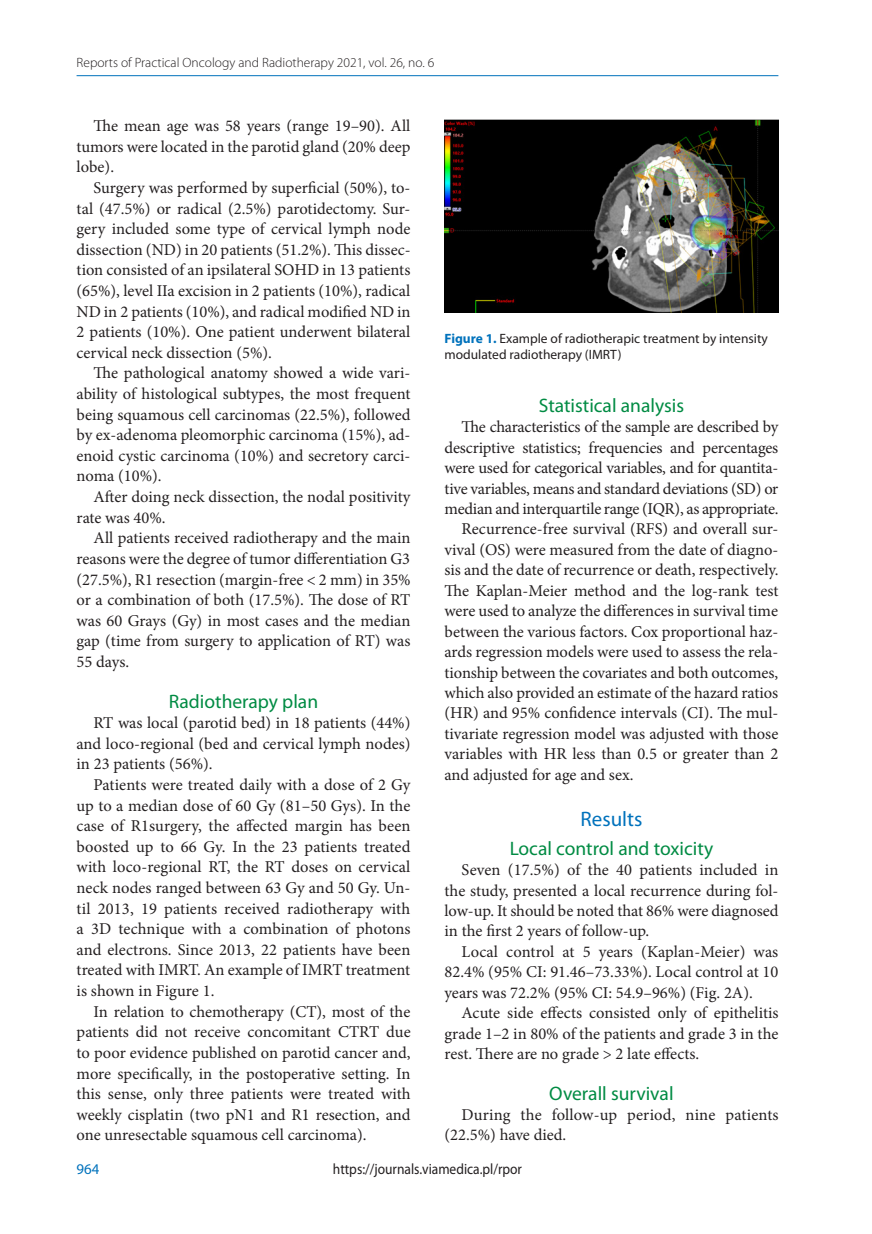
<style>
.page{position:relative;width:872px;height:1234px;background:#fff}
.page>*{position:absolute;margin:0;border:0;box-sizing:border-box;transform-origin:0 0}
.t1{font:21px "Myriad Pro";color:#0072bc}
.t2{font:19.5px "Myriad Pro";color:#008b43}
.t3{font:16.5px/20.5px "Minion Pro";letter-spacing:-.005em;color:#231f20;text-align:justify}
.t4{font:16.5px "Minion Pro";letter-spacing:-.025em;color:#231f20}
.t5{font:15px "Myriad Pro";color:#231f20;scale:.9 1}
.t6{font:14.85px "Myriad Pro";color:#0072bc}
.t7{font:13.5px/16.2px "Myriad Pro";color:#231f20}
.t8{font:300 13.5px "Myriad Pro";color:#231f20}
.s1{font-weight:700;color:#0072bc}
</style>
<div class="page">
<hr style="left:77px;top:75px;width:701px;height:1px;background:#0072bc">
<img style="left:444px;top:119px;width:334px;height:193px">
<p class="t8" style="left:77px;top:55px;width:359px">Reports of Practical Oncology and Radiotherapy 2021, vol. 26, no. 6</p>
<p class="t3" style="left:77px;top:116px;width:335px;text-indent:17px">The mean age was 58 years (range 19–90). All tumors were located in the parotid gland (20% deep lobe).</p>
<p class="t3" style="left:77px;top:177px;width:336px;text-indent:17px">Surgery was performed by superficial (50%), to&shy;tal (47.5%) or radical (2.5%) parotidectomy. Sur&shy;gery included some type of cervical lymph node dissection (ND) in 20 patients (51.2%). This dissec&shy;tion consisted of an ipsilateral SOHD in 13 patients (65%), level IIa excision in 2 patients (10%), radical ND in 2 patients (10%), and radical modified ND in 2 patients (10%). One patient underwent bilateral cervical neck dissection (5%).</p>
<p class="t3" style="left:77px;top:363px;width:335px;text-indent:17px">The pathological anatomy showed a wide vari&shy;ability of histological subtypes, the most frequent being squamous cell carcinomas (22.5%), followed by ex-adenoma pleomorphic carcinoma (15%), ad&shy;enoid cystic carcinoma (10%) and secretory carci&shy;noma (10%).</p>
<p class="t3" style="left:77px;top:486px;width:335px;text-indent:17px">After doing neck dissection, the nodal positivity rate was 40%.</p>
<p class="t3" style="left:77px;top:527px;width:336px;text-indent:17px">All patients received radiotherapy and the main reasons were the degree of tumor differentiation G3 (27.5%), R1 resection (margin-free &lt; 2 mm) in 35% or a combination of both (17.5%). The dose of RT was 60 Grays (Gy) in most cases and the median gap (time from surgery to application of RT) was 55 days.</p>
<p class="t2" style="left:169px;top:688px;width:151px">Radiotherapy plan</p>
<p class="t3" style="left:77px;top:712px;width:335px;text-indent:17px">RT was local (parotid bed) in 18 patients (44%) and loco-regional (bed and cervical lymph nodes) in 23 patients (56%).</p>
<p class="t3" style="left:77px;top:774px;width:335px;text-indent:17px">Patients were treated daily with a dose of 2 Gy up to a median dose of 60 Gy (81–50 Gys). In the case of R1surgery, the affected margin has been boosted up to 66 Gy. In the 23 patients treated with loco-regional RT, the RT doses on cervical neck nodes ranged between 63 Gy and 50 Gy. Un&shy;til 2013, 19 patients received radiotherapy with a 3D technique with a combination of photons and electrons. Since 2013, 22 patients have been treated with IMRT. An example of IMRT treatment is shown in Figure 1.</p>
<p class="t3" style="left:77px;top:1000px;width:335px;text-indent:17px">In relation to chemotherapy (CT), most of the patients did not receive concomitant CTRT due to poor evidence published on parotid cancer and, more specifically, in the postoperative setting. In this sense, only three patients were treated with weekly cisplatin (two pN1 and R1 resection, and one unresectable squamous cell carcinoma).</p>
<p class="t7" style="left:444px;top:330px;width:325px"><span class="s1">Figure 1.</span> Example of radiotherapic treatment by intensity modulated radiotherapy (IMRT)</p>
<p class="t2" style="left:539px;top:393px;width:147px">Statistical analysis</p>
<p class="t3" style="left:461px;top:416px;width:318px">The characteristics of the sample are described by</p>
<p class="t3" style="left:444px;top:437px;width:335px">descriptive statistics; frequencies and percentages</p>
<p class="t3" style="left:444px;top:457px;width:335px">were used for categorical variables, and for quantita-</p>
<p class="t3" style="left:444px;top:478px;width:335px">tive variables, means and standard deviations (SD) or</p>
<p class="t4" style="left:444px;top:497px;width:336px">median and interquartile range (IQR), as appropriate.</p>
<p class="t3" style="left:461px;top:519px;width:318px">Recurrence-free survival (RFS) and overall sur-</p>
<p class="t3" style="left:444px;top:539px;width:335px">vival (OS) were measured from the date of diagno-</p>
<p class="t3" style="left:444px;top:559px;width:336px">sis and the date of recurrence or death, respectively.</p>
<p class="t3" style="left:444px;top:580px;width:335px">The Kaplan-Meier method and the log-rank test</p>
<p class="t3" style="left:444px;top:600px;width:335px">were used to analyze the differences in survival time</p>
<p class="t3" style="left:444px;top:621px;width:335px">between the various factors. Cox proportional haz-</p>
<p class="t3" style="left:444px;top:641px;width:335px">ards regression models were used to assess the rela-</p>
<p class="t3" style="left:444px;top:662px;width:335px">tionship between the covariates and both outcomes,</p>
<p class="t3" style="left:444px;top:682px;width:335px">which also provided an estimate of the hazard ratios</p>
<p class="t3" style="left:444px;top:702px;width:335px">(HR) and 95% confidence intervals (CI). The mul-</p>
<p class="t3" style="left:444px;top:723px;width:335px">tivariate regression model was adjusted with those</p>
<p class="t3" style="left:444px;top:743px;width:335px">variables with HR less than 0.5 or greater than 2</p>
<p class="t3" style="left:444px;top:764px;width:191px">and adjusted for age and sex.</p>
<p class="t1" style="left:580px;top:805px;width:64px">Results</p>
<p class="t2" style="left:509px;top:835px;width:205px">Local control and toxicity</p>
<p class="t3" style="left:444px;top:859px;width:336px;text-indent:17px">Seven (17.5%) of the 40 patients included in the study, presented a local recurrence during fol&shy;low-up. It should be noted that 86% were diagnosed in the first 2 years of follow-up.</p>
<p class="t3" style="left:444px;top:941px;width:335px;text-indent:17px">Local control at 5 years (Kaplan-Meier) was 82.4% (95% CI: 91.46–73.33%). Local control at 10 years was 72.2% (95% CI: 54.9–96%) (Fig. 2A).</p>
<p class="t3" style="left:444px;top:1002px;width:336px;text-indent:17px">Acute side effects consisted only of epithelitis grade 1–2 in 80% of the patients and grade 3 in the rest. There are no grade &gt; 2 late effects.</p>
<p class="t2" style="left:549px;top:1080px;width:126px">Overall survival</p>
<p class="t3" style="left:444px;top:1104px;width:335px;text-indent:17px">During the follow-up period, nine patients (22.5%) have died.</p>
<p class="t6" style="left:77px;top:1159px;width:24px">964</p>
<p class="t5" style="left:333px;top:1159px;width:212px">https://journals.viamedica.pl/rpor</p>
</div>
